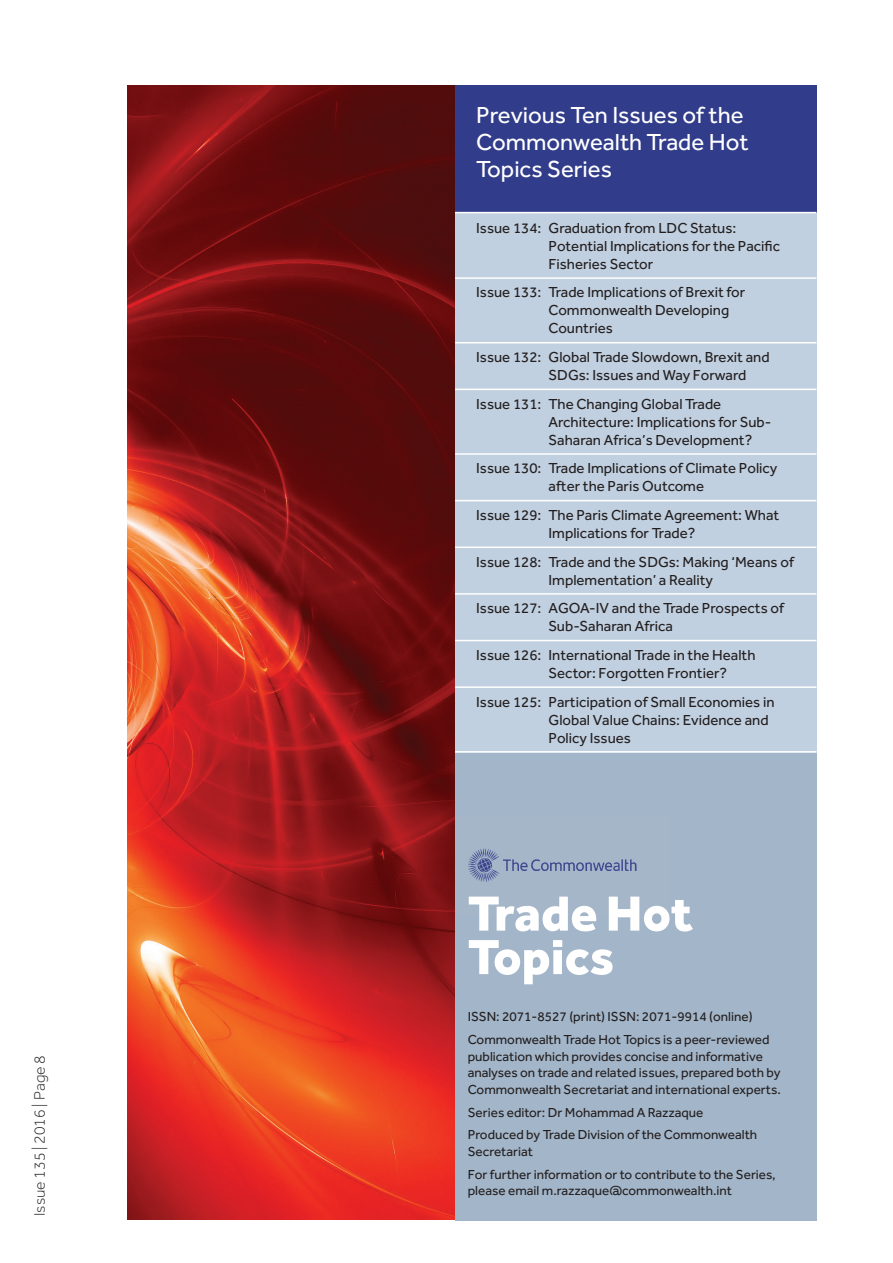
<style>
.page{position:relative;width:893px;height:1263px;background:#fff}
.page>*{position:absolute;margin:0;border:0;box-sizing:border-box;transform-origin:0 0}
.t1{font:800 51px "Effra";color:#fff}
.t2{font:24px/27px "Effra";color:#fff}
.t3{font:300 15.75px "Effra";color:#231f20}
.t4{font:15px/18px "Effra";color:#231f20}
.t5{font:13.5px/16.5px "Effra";color:#231f20}
</style>
<div class="page">
<img style="left:128px;top:86px;width:327px;height:1134px">
<div style="left:455px;top:85px;width:361px;height:128px;background:#313c8a"></div>
<div style="left:455px;top:213px;width:361px;height:1007px;background:#c1d0e0"></div>
<div style="left:455px;top:753px;width:361px;height:467px;background:#a3b5c8"></div>
<img style="left:468px;top:848px;width:169px;height:34px">
<hr style="left:455px;top:212px;width:361px;height:1px;background:#fff">
<hr style="left:455px;top:277px;width:361px;height:2px;background:#fff">
<hr style="left:455px;top:342px;width:361px;height:1px;background:#fff">
<hr style="left:455px;top:389px;width:361px;height:1px;background:#fff">
<hr style="left:455px;top:453px;width:361px;height:2px;background:#fff">
<hr style="left:455px;top:500px;width:361px;height:1px;background:#fff">
<hr style="left:455px;top:546px;width:361px;height:2px;background:#fff">
<hr style="left:455px;top:593px;width:361px;height:2px;background:#fff">
<hr style="left:455px;top:640px;width:361px;height:1px;background:#fff">
<hr style="left:455px;top:686px;width:361px;height:2px;background:#fff">
<hr style="left:455px;top:751px;width:361px;height:1px;background:#fff">
<p class="t3" style="left:31px;top:1216px;width:162px;rotate:-90deg">Issue 135 | 2016 | Page 8</p>
<p class="t2" style="left:476px;top:101px;width:274px">Previous Ten Issues of the<br>Commonwealth Trade Hot<br>Topics Series</p>
<p class="t4" style="left:549px;top:219px;width:233px;text-indent:-72px">Issue 134: Graduation from LDC Status:<br>Potential Implications for the Pacific<br>Fisheries Sector</p>
<p class="t4" style="left:549px;top:283px;width:198px;text-indent:-72px">Issue 133: Trade Implications of Brexit for<br>Commonwealth Developing<br>Countries</p>
<p class="t4" style="left:549px;top:348px;width:223px;text-indent:-72px">Issue 132: Global Trade Slowdown, Brexit and<br>SDGs: Issues and Way Forward</p>
<p class="t4" style="left:549px;top:394px;width:224px;text-indent:-72px">Issue 131: The Changing Global Trade<br>Architecture: Implications for Sub-<br>Saharan Africa’s Development?</p>
<p class="t4" style="left:476px;top:459px;width:303px;text-align:center">Issue 130: Trade Implications of Climate Policy after the Paris Outcome</p>
<p class="t4" style="left:549px;top:506px;width:232px;text-indent:-72px">Issue 129: The Paris Climate Agreement: What<br>Implications for Trade?</p>
<p class="t4" style="left:476px;top:552px;width:319px;text-align:center">Issue 128: Trade and the SDGs: Making ‘Means of<br>Implementation’ a Reality</p>
<p class="t4" style="left:549px;top:599px;width:237px;text-indent:-72px">Issue 127: AGOA-IV and the Trade Prospects of<br>Sub-Saharan Africa</p>
<p class="t4" style="left:549px;top:646px;width:208px;text-indent:-72px">Issue 126: International Trade in the Health<br>Sector: Forgotten Frontier?</p>
<p class="t4" style="left:549px;top:692px;width:227px;text-indent:-72px">Issue 125: Participation of Small Economies in<br>Global Value Chains: Evidence and<br>Policy Issues</p>
<p class="t1" style="left:468px;top:882px;width:227px">Trade Hot</p>
<p class="t1" style="left:468px;top:925px;width:148px">Topics</p>
<p class="t5" style="left:468px;top:1008px;width:286px">ISSN: 2071-8527 (print) ISSN: 2071-9914 (online)</p>
<p class="t5" style="left:468px;top:1031px;width:315px">Commonwealth Trade Hot Topics is a peer-reviewed publication which provides concise and informative analyses on trade and related issues, prepared both by Commonwealth Secretariat and international experts.</p>
<p class="t5" style="left:468px;top:1104px;width:237px">Series editor: Dr Mohammad A Razzaque</p>
<p class="t5" style="left:468px;top:1126px;width:291px">Produced by Trade Division of the Commonwealth<br>Secretariat</p>
<p class="t5" style="left:468px;top:1166px;width:309px">For further information or to contribute to the Series, please email m.razzaque@commonwealth.int</p>
</div>
